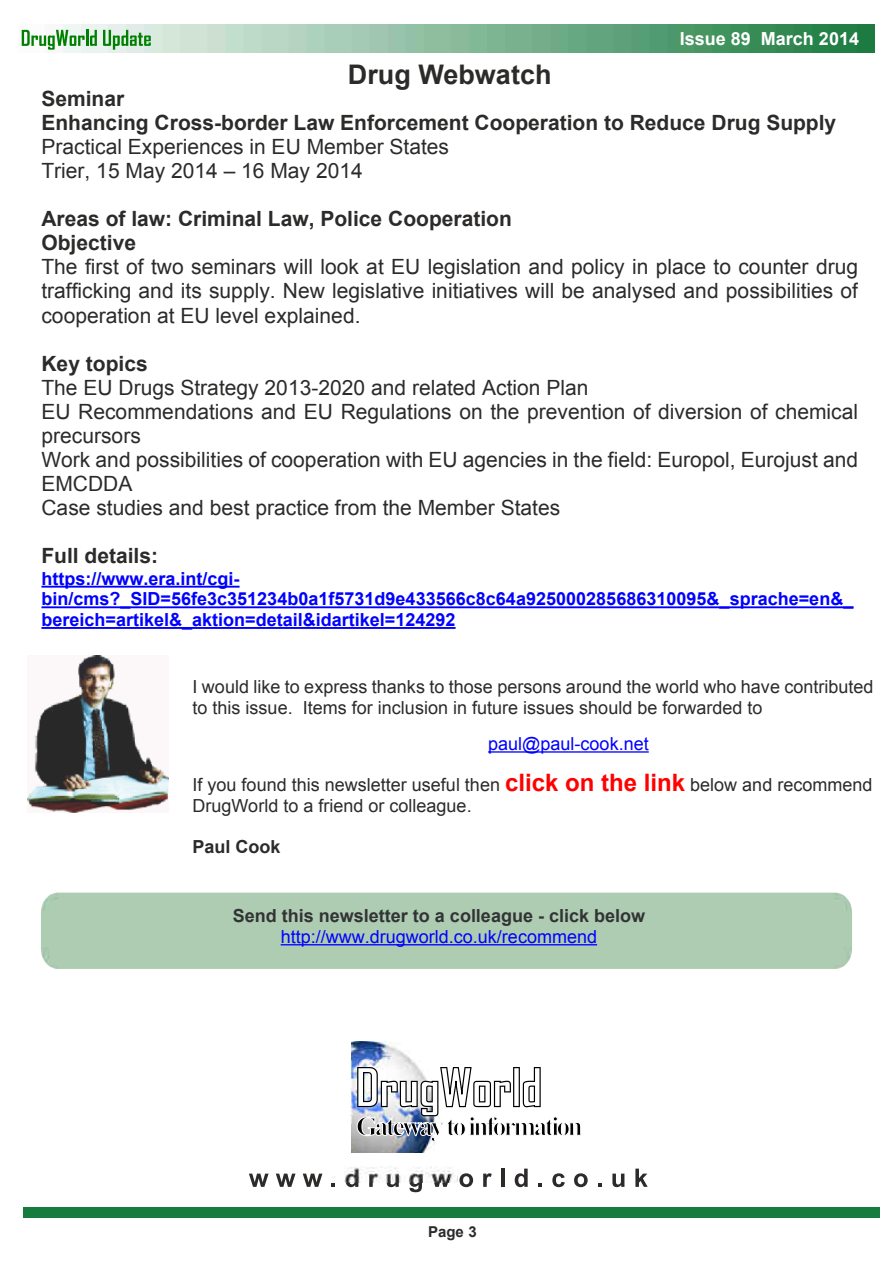
<style>
.page{position:relative;width:893px;height:1263px;background:#fff}
.page>*{position:absolute;margin:0;border:0;box-sizing:border-box;transform-origin:0 0}
.t1{font:700 27px "Arial";color:#2c2b2a}
.t2{font:21px/24.2px "Arial";color:#2c2b2a}
.t3{font:700 21px/24.2px "Arial";color:#2c2b2a}
.t4{font:18px/20.7px "Arial";color:#2c2b2a}
.t5{font:700 18px/20.7px "Arial";color:#00f}
.t6{font:18px "Arial";color:#00f}
.t7{font:700 18px "Arial";color:#323335}
.t8{font:700 18px "Arial";color:#fff}
.t9{font:700 18px "Arial";color:#2c2b2a}
.t10{font:700 15px "Arial";color:#2c2b2a}
.s1{font-weight:700;font-size:24px;color:#f00}
</style>
<div class="page">
<hr style="left:41px;top:586px;width:199px;height:2px;background:#00f">
<hr style="left:41px;top:606px;width:812px;height:2px;background:#00f">
<hr style="left:41px;top:627px;width:415px;height:2px;background:#00f">
<div style="left:23px;top:1207px;width:857px;height:11px;background:#147c3d"></div>
<hr style="left:488px;top:751px;width:161px;height:2px;background:#00f">
<img style="left:27px;top:655px;width:142px;height:157px">
<svg style="left:249px;top:1173px;width:20px;height:14px"></svg>
<svg style="left:276px;top:1173px;width:19px;height:14px"></svg>
<svg style="left:303px;top:1173px;width:19px;height:14px"></svg>
<svg style="left:332px;top:1183px;width:3px;height:4px"></svg>
<svg style="left:345px;top:1182px;width:13px;height:5px"></svg>
<svg style="left:369px;top:1182px;width:5px;height:5px"></svg>
<svg style="left:387px;top:1182px;width:12px;height:5px"></svg>
<svg style="left:409px;top:1182px;width:13px;height:10px"></svg>
<svg style="left:431px;top:1182px;width:20px;height:5px"></svg>
<svg style="left:459px;top:1173px;width:14px;height:14px"></svg>
<svg style="left:483px;top:1173px;width:9px;height:14px"></svg>
<hr style="left:501px;top:1168px;width:3px;height:19px;background:#2c2b2a">
<svg style="left:515px;top:1168px;width:13px;height:19px"></svg>
<svg style="left:539px;top:1183px;width:3px;height:4px"></svg>
<svg style="left:552px;top:1173px;width:13px;height:14px"></svg>
<svg style="left:574px;top:1173px;width:14px;height:14px"></svg>
<svg style="left:598px;top:1183px;width:3px;height:4px"></svg>
<svg style="left:612px;top:1173px;width:12px;height:14px"></svg>
<svg style="left:635px;top:1168px;width:13px;height:19px"></svg>
<img style="left:21px;top:25px;width:853px;height:27px">
<svg style="left:22px;top:30px;width:75px;height:20px"></svg>
<svg style="left:103px;top:30px;width:48px;height:20px"></svg>
<img style="left:333px;top:1041px;width:124px;height:141px">
<img style="left:352px;top:1041px;width:82px;height:111px">
<img style="left:350px;top:1060px;width:107px;height:63px">
<svg style="left:357px;top:1067px;width:224px;height:75px"></svg>
<div style="left:41px;top:893px;width:811px;height:76px;background:#aeccb2"></div>
<hr style="left:281px;top:944px;width:316px;height:1px;background:#00f">
<p class="t8" style="left:680px;top:32px;width:181px">Issue 89 March 2014</p>
<p class="t1" style="left:348px;top:65px;width:205px">Drug Webwatch</p>
<p class="t3" style="left:41px;top:88px;width:796px">Seminar<br>Enhancing Cross-border Law Enforcement Cooperation to Reduce Drug Supply</p>
<p class="t2" style="left:41px;top:136px;width:409px">Practical Experiences in EU Member States<br>Trier, 15 May 2014 – 16 May 2014</p>
<p class="t3" style="left:41px;top:209px;width:472px">Areas of law: Criminal Law, Police Cooperation<br>Objective</p>
<p class="t2" style="left:41px;top:257px;width:818px;text-align:justify">The first of two seminars will look at EU legislation and policy in place to counter drug trafficking and its supply. New legislative initiatives will be analysed and possibilities of cooperation at EU level explained.</p>
<p class="t3" style="left:41px;top:353px;width:108px">Key topics</p>
<p class="t2" style="left:41px;top:377px;width:818px">The EU Drugs Strategy 2013-2020 and related Action Plan<br>EU Recommendations and EU Regulations on the prevention of diversion of chemical precursors<br>Work and possibilities of cooperation with EU agencies in the field: Europol, Eurojust and EMCDDA<br>Case studies and best practice from the Member States</p>
<p class="t3" style="left:41px;top:546px;width:118px">Full details:</p>
<p class="t5" style="left:41px;top:570px;width:813px">https://www.era.int/cgi&shy;bin/cms?_SID=56fe3c351234b0a1f5731d9e433566c8c64a925000285686310095&amp;_sprache=en&amp;_ bereich=artikel&amp;_aktion=detail&amp;idartikel=124292</p>
<p class="t4" style="left:193px;top:678px;width:682px">I would like to express thanks to those persons around the world who have contributed to this issue. Items for inclusion in future issues should be forwarded to</p>
<p class="t6" style="left:488px;top:737px;width:162px">paul@paul-cook.net</p>
<p class="t4" style="left:193px;top:776px;width:681px">If you found this newsletter useful then <span class="s1">click on the link</span> below and recommend<br>DrugWorld to a friend or colleague.</p>
<p class="t9" style="left:193px;top:840px;width:89px">Paul Cook</p>
<p class="t7" style="left:233px;top:909px;width:414px">Send this newsletter to a colleague - click below</p>
<p class="t6" style="left:281px;top:930px;width:318px">http://www.drugworld.co.uk/recommend</p>
<p class="t10" style="left:428px;top:1226px;width:50px">Page 3</p>
</div>
